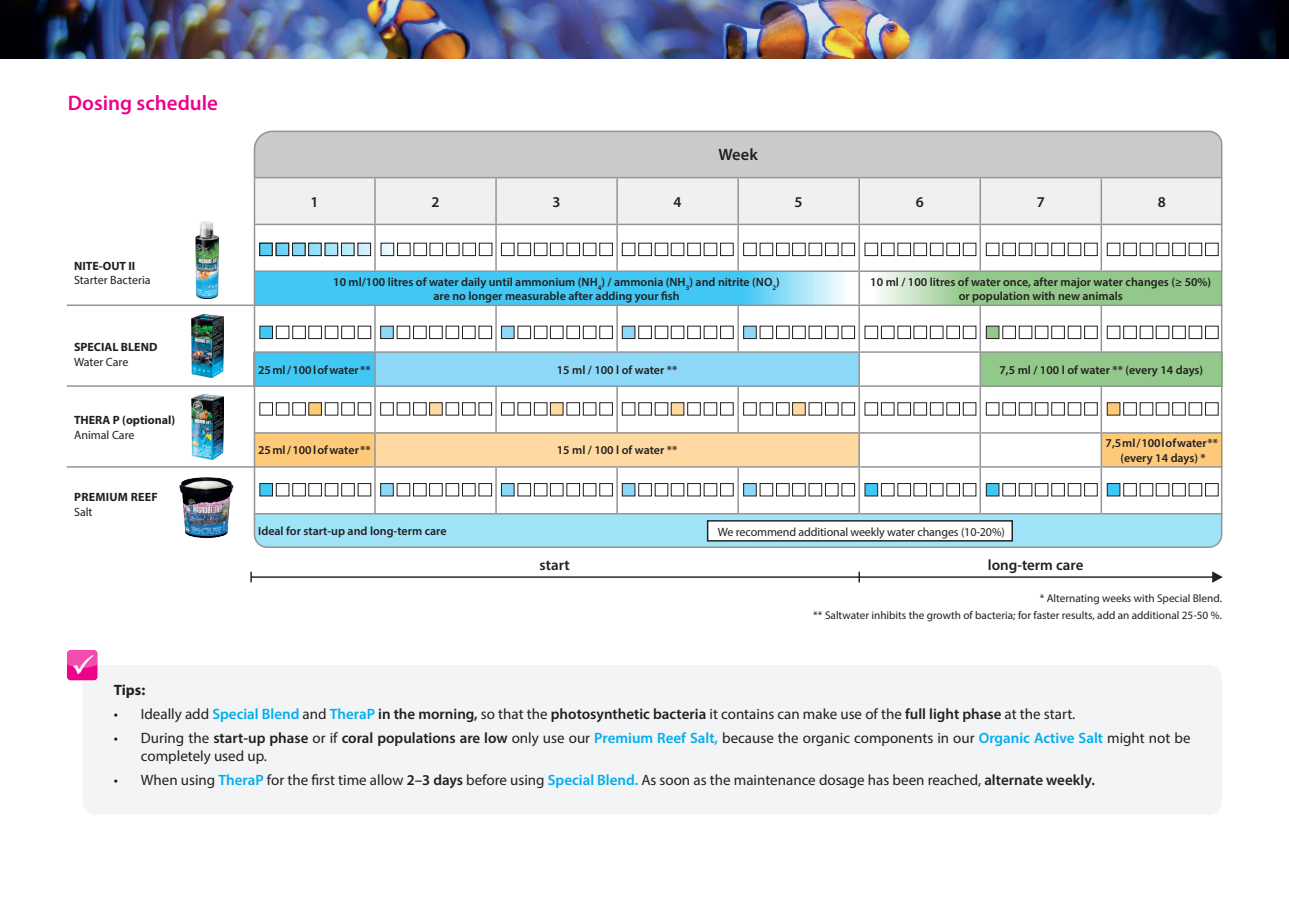
<style>
.page{position:relative;width:1289px;height:919px;background:#fff}
.page>*{position:absolute;margin:0;border:0;box-sizing:border-box;transform-origin:0 0}
.t1{font:600 21px "Myriad Pro";color:#ed028c}
.t2{font:600 16.5px "Myriad Pro";color:#231f20}
.t3{font:15px/18px "Myriad Pro";color:#231f20}
.t4{font:600 15px "Myriad Pro";color:#231f20}
.t5{font:700 15px "Myriad Pro";color:#231f20}
.t6{font:600 12px/14.4px "Myriad Pro";color:#231f20;text-align:center}
.t7{font:12px "Myriad Pro";letter-spacing:-.01em;color:#231f20}
.t8{font:700 12px "Myriad Pro";color:#231f20}
.t9{font:700 12px "Myriad Pro";letter-spacing:.02em;color:#231f20}
.t10{font:11.25px "Myriad Pro";color:#231f20}
.s1{font-weight:600;color:#00aeef}
.s2{font-weight:600}
</style>
<div class="page">
<img style="left:196px;top:221px;width:23px;height:78px">
<img style="left:191px;top:315px;width:32px;height:63px">
<img style="left:191px;top:394px;width:32px;height:66px">
<img style="left:179px;top:477px;width:55px;height:61px">
<hr style="left:251px;top:576px;width:607px;height:1px;background:#231f20">
<hr style="left:857px;top:576px;width:356px;height:1px;background:#231f20">
<svg style="left:250px;top:571px;width:2px;height:11px"></svg>
<svg style="left:858px;top:571px;width:2px;height:11px"></svg>
<svg style="left:1212px;top:571px;width:10px;height:12px"></svg>
<hr style="left:67px;top:304px;width:189px;height:2px;background:#939598">
<hr style="left:67px;top:385px;width:189px;height:2px;background:#939598">
<hr style="left:67px;top:466px;width:189px;height:1px;background:#939598">
<div style="left:82px;top:666px;width:1139px;height:148px;background:#f3f4f5"></div>
<img style="left:0;top:0;width:1288px;height:58px">
<svg style="left:253px;top:130px;width:970px;height:418px"></svg>
<svg style="left:67px;top:649px;width:31px;height:31px"></svg>
<h1 class="t1" style="left:68px;top:90px;width:152px">Dosing schedule</h1>
<p class="t8" style="left:74px;top:258px;width:63px">NITE-OUT II</p>
<p class="t7" style="left:74px;top:273px;width:78px">Starter Bacteria</p>
<p class="t8" style="left:74px;top:339px;width:85px">SPECIAL BLEND</p>
<p class="t7" style="left:74px;top:354px;width:56px">Water Care</p>
<p class="t8" style="left:74px;top:412px;width:103px">THERA P (optional)</p>
<p class="t7" style="left:74px;top:427px;width:62px">Animal Care</p>
<p class="t9" style="left:74px;top:489px;width:85px">PREMIUM REEF</p>
<p class="t7" style="left:74px;top:504px;width:20px">Salt</p>
<p class="t2" style="left:718px;top:144px;width:41px">Week</p>
<p class="t4" style="left:310px;top:192px;width:10px">1</p>
<p class="t4" style="left:431px;top:192px;width:10px">2</p>
<p class="t4" style="left:552px;top:192px;width:10px">3</p>
<p class="t4" style="left:673px;top:192px;width:10px">4</p>
<p class="t4" style="left:794px;top:192px;width:10px">5</p>
<p class="t4" style="left:915px;top:192px;width:10px">6</p>
<p class="t4" style="left:1036px;top:192px;width:10px">7</p>
<p class="t4" style="left:1157px;top:192px;width:10px">8</p>
<p class="t6" style="left:333px;top:274px;width:448px">10 ml/100 litres of water daily until ammonium (NH<sub>4</sub>) / ammonia (NH<sub>3</sub>) and nitrite (NO<sub>2</sub>) are no longer measurable after adding your fish</p>
<p class="t6" style="left:870px;top:274px;width:342px">10 ml / 100 litres of water once, after major water changes (≥ 50%) or population with new animals</p>
<p class="t6" style="left:258px;top:362px;width:114px">25 ml / 100 l of water **</p>
<p class="t6" style="left:557px;top:362px;width:122px">15 ml / 100 l of water **</p>
<p class="t6" style="left:999px;top:362px;width:205px">7,5 ml / 100 l of water ** (every 14 days)</p>
<p class="t6" style="left:258px;top:443px;width:114px">25 ml / 100 l of water **</p>
<p class="t6" style="left:557px;top:443px;width:122px">15 ml / 100 l of water **</p>
<p class="t6" style="left:1105px;top:435px;width:114px">7,5 ml / 100 l of water ** (every 14 days) *</p>
<p class="t6" style="left:258px;top:523px;width:190px">Ideal for start-up and long-term care</p>
<p class="t7" style="left:718px;top:524px;width:288px">We recommend additional weekly water changes (10-20%)</p>
<p class="t4" style="left:539px;top:555px;width:32px">start</p>
<p class="t4" style="left:987px;top:555px;width:97px">long-term care</p>
<p class="t10" style="left:1039px;top:591px;width:184px">* Alternating weeks with Special Blend.</p>
<p class="t10" style="left:813px;top:608px;width:410px">** Saltwater inhibits the growth of bacteria; for faster results, add an additional 25-50 %.</p>
<p class="t5" style="left:114px;top:680px;width:33px">Tips:</p>
<p class="t3" style="left:114px;top:705px;width:963px">• Ideally add <span class="s1">Special Blend</span> and <span class="s1">TheraP</span> <span class="s2">in the morning,</span> so that the <span class="s2">photosynthetic bacteria</span> it contains can make use of the <span class="s2">full light phase</span> at the start.</p>
<p class="t3" style="left:141px;top:729px;width:1051px;text-indent:-27px">• During the <span class="s2">start-up phase</span> or if <span class="s2">coral populations are low</span> only use our <span class="s1">Premium Reef Salt,</span> because the organic components in our <span class="s1">Organic Active Salt</span> might not be completely used up.</p>
<p class="t3" style="left:114px;top:771px;width:982px">• When using <span class="s1">TheraP</span> for the first time allow <span class="s2">2–3 days</span> before using <span class="s1">Special Blend.</span> As soon as the maintenance dosage has been reached, <span class="s2">alternate weekly.</span></p>
</div>
